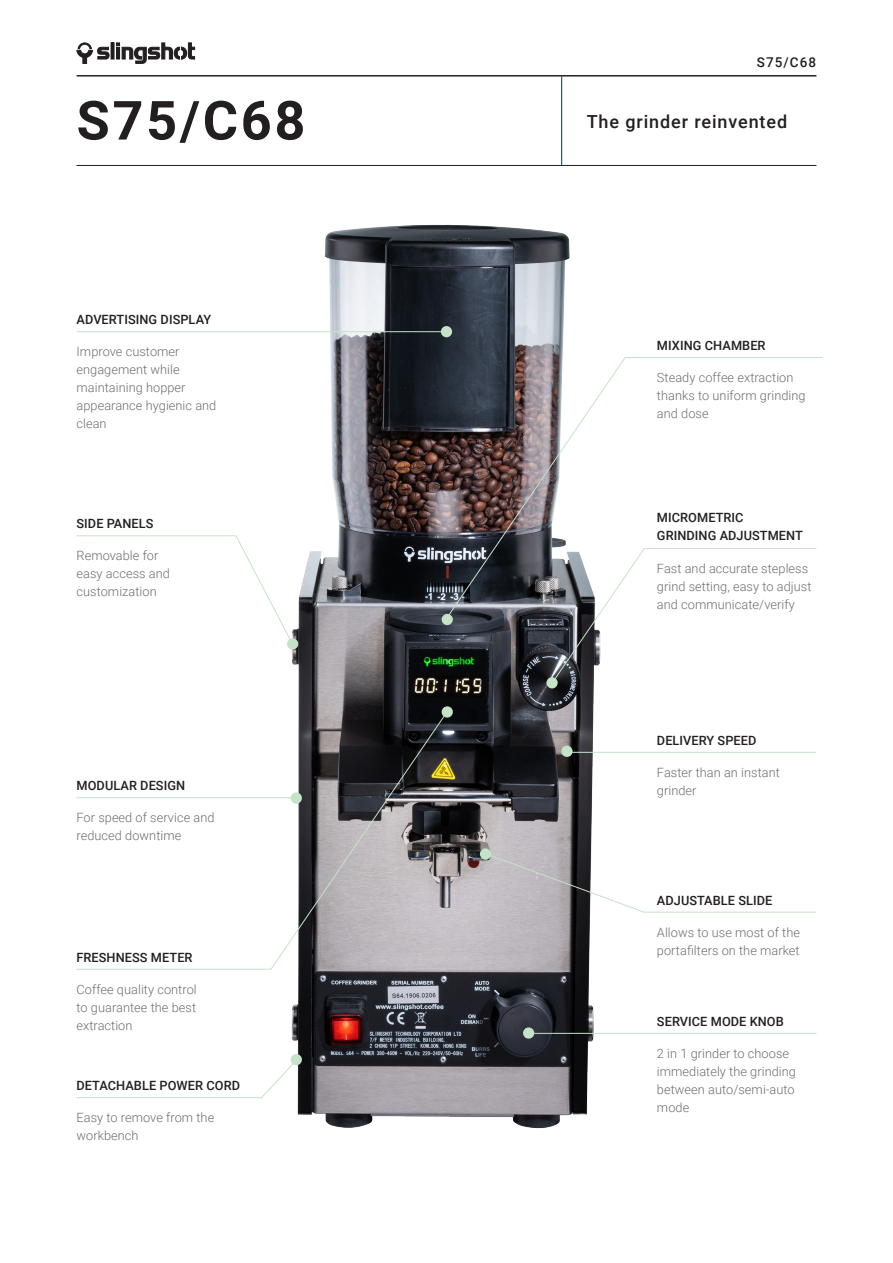
<style>
.page{position:relative;width:893px;height:1263px;background:#fff}
.page>*{position:absolute;margin:0;border:0;box-sizing:border-box;transform-origin:0 0}
.t1{font:700 54px "Roboto";letter-spacing:.05em;color:#231f20}
.t2{font:500 18px "Roboto";letter-spacing:.05em;color:#231f20}
.t3{font:500 13.5px "Roboto";letter-spacing:.085em;color:#231f20}
.t4{font:300 12.75px/18px "Roboto";letter-spacing:.005em;color:#6c6d70}
.t5{font:500 12.75px "Roboto";letter-spacing:.005em;color:#231f20}
</style>
<div class="page">
<hr style="left:561px;top:77px;width:1px;height:88px;background:#013852">
<hr style="left:77px;top:165px;width:739px;height:1px;background:#231f20">
<hr style="left:77px;top:75px;width:739px;height:2px;background:#231f20">
<div style="left:111px;top:43px;width:3px;height:16px;border:1px solid #231f20"></div>
<svg style="left:116px;top:42px;width:79px;height:22px"></svg>
<svg style="left:76px;top:42px;width:34px;height:22px"></svg>
<img style="left:287px;top:225px;width:319px;height:904px">
<hr style="left:77px;top:331px;width:369px;height:1px;background:#c4e3c7">
<hr style="left:529px;top:1033px;width:287px;height:1px;background:#c4e3c7">
<hr style="left:568px;top:752px;width:248px;height:1px;background:#c4e3c7">
<div style="left:441px;top:326px;width:11px;height:11px;background:#c4e3c7;border-radius:50%"></div>
<div style="left:442px;top:614px;width:11px;height:11px;background:#c4e3c7;border-radius:50%"></div>
<div style="left:546px;top:677px;width:12px;height:11px;background:#c4e3c7;border-radius:50%"></div>
<div style="left:287px;top:638px;width:11px;height:11px;background:#c4e3c7;border-radius:50%"></div>
<svg style="left:442px;top:706px;width:11px;height:12px"></svg>
<div style="left:523px;top:1027px;width:11px;height:12px;background:#c4e3c7;border-radius:50%"></div>
<div style="left:480px;top:848px;width:11px;height:12px;background:#c4e3c7;border-radius:50%"></div>
<div style="left:561px;top:746px;width:12px;height:11px;background:#c4e3c7;border-radius:50%"></div>
<div style="left:291px;top:1054px;width:11px;height:11px;background:#c4e3c7;border-radius:50%"></div>
<svg style="left:445px;top:357px;width:378px;height:262px"></svg>
<svg style="left:551px;top:548px;width:266px;height:136px"></svg>
<svg style="left:484px;top:852px;width:333px;height:61px"></svg>
<svg style="left:76px;top:1058px;width:223px;height:40px"></svg>
<svg style="left:76px;top:535px;width:218px;height:111px"></svg>
<svg style="left:76px;top:707px;width:375px;height:263px"></svg>
<p class="t1" style="left:77px;top:83px;width:230px">S75/C68</p>
<p class="t5" style="left:77px;top:311px;width:136px">ADVERTISING DISPLAY</p>
<p class="t4" style="left:77px;top:342px;width:141px">Improve customer engagement while maintaining hopper appearance hygienic and clean</p>
<p class="t5" style="left:77px;top:515px;width:79px">SIDE PANELS</p>
<p class="t4" style="left:77px;top:546px;width:95px">Removable for easy access and customization</p>
<p class="t5" style="left:77px;top:776px;width:110px">MODULAR DESIGN</p>
<p class="t4" style="left:77px;top:808px;width:139px">For speed of service and reduced downtime</p>
<p class="t5" style="left:77px;top:948px;width:118px">FRESHNESS METER</p>
<p class="t4" style="left:77px;top:980px;width:122px;text-align:justify">Coffee quality control to guarantee the best extraction</p>
<p class="t5" style="left:77px;top:1076px;width:165px">DETACHABLE POWER CORD</p>
<p class="t4" style="left:77px;top:1107px;width:139px">Easy to remove from the workbench</p>
<p class="t3" style="left:757px;top:53px;width:61px">S75/C68</p>
<p class="t2" style="left:587px;top:109px;width:202px">The grinder reinvented</p>
<p class="t5" style="left:657px;top:336px;width:110px">MIXING CHAMBER</p>
<p class="t4" style="left:657px;top:368px;width:150px">Steady coffee extraction thanks to uniform grinding and dose</p>
<p class="t5" style="left:657px;top:508px;width:88px">MICROMETRIC</p>
<p class="t5" style="left:657px;top:526px;width:147px">GRINDING ADJUSTMENT</p>
<p class="t4" style="left:657px;top:559px;width:156px">Fast and accurate stepless grind setting, easy to adjust and communicate/verify</p>
<p class="t5" style="left:657px;top:732px;width:101px">DELIVERY SPEED</p>
<p class="t4" style="left:657px;top:763px;width:124px">Faster than an instant grinder</p>
<p class="t5" style="left:657px;top:891px;width:117px">ADJUSTABLE SLIDE</p>
<p class="t4" style="left:657px;top:922px;width:145px">Allows to use most of the portafilters on the market</p>
<p class="t5" style="left:657px;top:1012px;width:128px">SERVICE MODE KNOB</p>
<p class="t4" style="left:657px;top:1044px;width:141px">2 in 1 grinder to choose immediately the grinding between auto/semi-auto mode</p>
</div>
